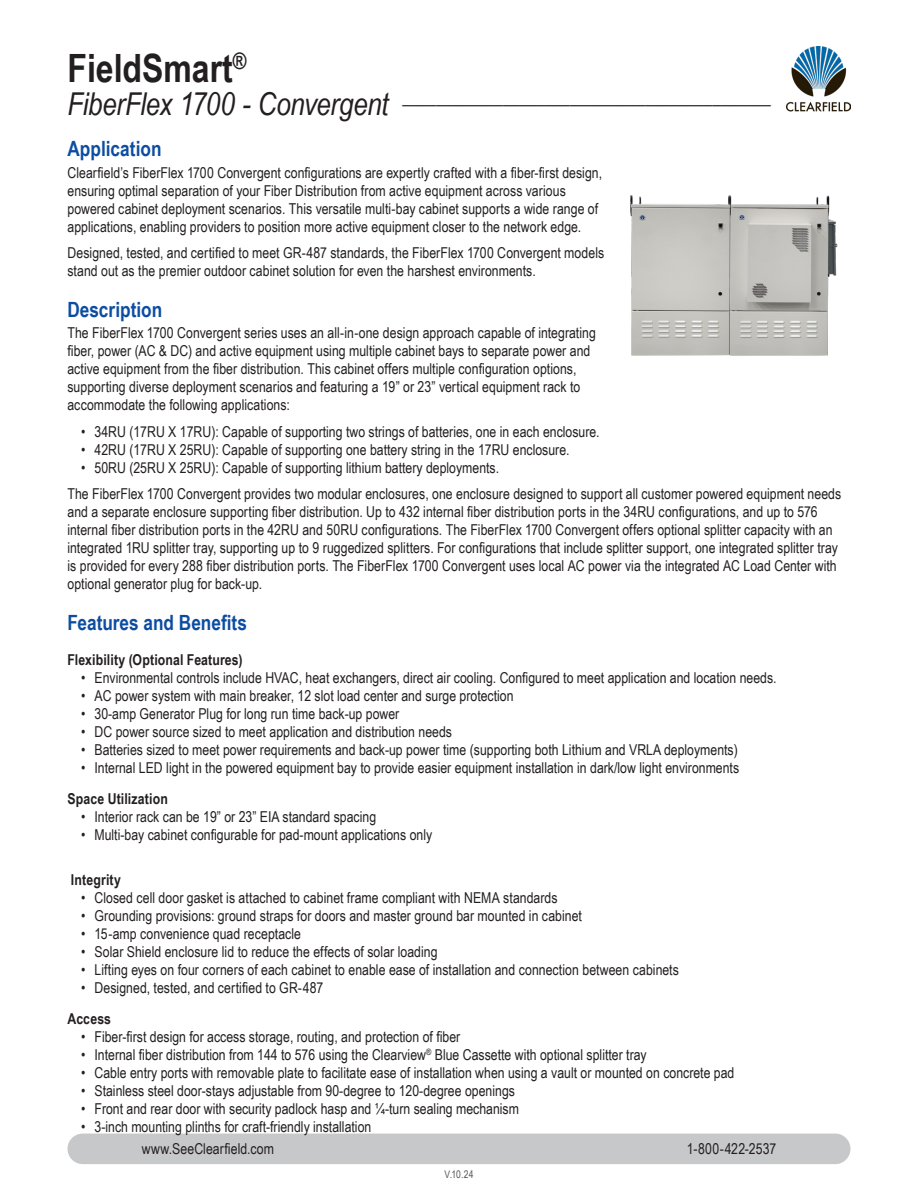
<style>
.page{position:relative;width:918px;height:1188px;background:#fff}
.page>*{position:absolute;margin:0;border:0;box-sizing:border-box;transform-origin:0 0}
.Left_Page_Product_Header{font:700 39px "Arial Narrow";color:#231f20}
.headers{font:700 21px "Arial Narrow";color:#0d4da1}
.Right_Page_Product_Name{font:italic 18.3px "Arial Narrow";color:#231f20}
.t1{font:15px/18px "Arial Narrow";color:#231f20}
.features_and_benefits_header{font:700 15px "Arial Narrow";letter-spacing:.01em;color:#231f20}
.t2{font:10.5px "Arial Narrow";color:#57585a}
.s1{font-size:31.5px}
</style>
<div class="page">
<img style="left:787px;top:46px;width:63px;height:66px">
<div style="left:67px;top:1134px;width:783px;height:30px;background:#c7c8ca;border-radius:15px"></div>
<img style="left:630px;top:195px;width:208px;height:161px">
<p class="Left_Page_Product_Header" style="left:68px;top:39px;width:181px">FieldSmart<sup>®</sup></p>
<p class="Right_Page_Product_Name" style="left:68px;top:85px;width:705px"><span class="s1">FiberFlex 1700 - Convergent</span> ____________________________________________</p>
<p class="headers" style="left:68px;top:133px;width:96px">Application</p>
<p class="t1" style="left:68px;top:163px;width:536px">Clearfield’s FiberFlex 1700 Convergent configurations are expertly crafted with a fiber-first design, ensuring optimal separation of your Fiber Distribution from active equipment across various powered cabinet deployment scenarios. This versatile multi-bay cabinet supports a wide range of applications, enabling providers to position more active equipment closer to the network edge.</p>
<p class="t1" style="left:68px;top:243px;width:538px">Designed, tested, and certified to meet GR-487 standards, the FiberFlex 1700 Convergent models stand out as the premier outdoor cabinet solution for even the harshest environments.</p>
<p class="headers" style="left:68px;top:293px;width:96px">Description</p>
<p class="t1" style="left:68px;top:323px;width:530px">The FiberFlex 1700 Convergent series uses an all-in-one design approach capable of integrating fiber, power (AC &amp; DC) and active equipment using multiple cabinet bays to separate power and active equipment from the fiber distribution. This cabinet offers multiple configuration options, supporting diverse deployment scenarios and featuring a 19” or 23” vertical equipment rack to accommodate the following applications:</p>
<p class="t1" style="left:81px;top:422px;width:520px">• 34RU (17RU X 17RU): Capable of supporting two strings of batteries, one in each enclosure.</p>
<p class="t1" style="left:81px;top:440px;width:490px">• 42RU (17RU X 25RU): Capable of supporting one battery string in the 17RU enclosure.</p>
<p class="t1" style="left:81px;top:458px;width:420px">• 50RU (25RU X 25RU): Capable of supporting lithium battery deployments.</p>
<p class="t1" style="left:68px;top:484px;width:775px">The FiberFlex 1700 Convergent provides two modular enclosures, one enclosure designed to support all customer powered equipment needs and a separate enclosure supporting fiber distribution. Up to 432 internal fiber distribution ports in the 34RU configurations, and up to 576 internal fiber distribution ports in the 42RU and 50RU configurations. The FiberFlex 1700 Convergent offers optional splitter capacity with an integrated 1RU splitter tray, supporting up to 9 ruggedized splitters. For configurations that include splitter support, one integrated splitter tray is provided for every 288 fiber distribution ports. The FiberFlex 1700 Convergent uses local AC power via the integrated AC Load Center with optional generator plug for back-up.</p>
<p class="headers" style="left:68px;top:607px;width:181px">Features and Benefits</p>
<p class="features_and_benefits_header" style="left:68px;top:648px;width:177px">Flexibility (Optional Features)</p>
<p class="t1" style="left:81px;top:668px;width:697px">• Environmental controls include HVAC, heat exchangers, direct air cooling. Configured to meet application and location needs.</p>
<p class="t1" style="left:81px;top:686px;width:434px">• AC power system with main breaker, 12 slot load center and surge protection</p>
<p class="t1" style="left:81px;top:704px;width:320px">• 30-amp Generator Plug for long run time back-up power</p>
<p class="t1" style="left:81px;top:722px;width:373px">• DC power source sized to meet application and distribution needs</p>
<p class="t1" style="left:81px;top:740px;width:658px">• Batteries sized to meet power requirements and back-up power time (supporting both Lithium and VRLA deployments)</p>
<p class="t1" style="left:81px;top:758px;width:660px">• Internal LED light in the powered equipment bay to provide easier equipment installation in dark/low light environments</p>
<p class="features_and_benefits_header" style="left:68px;top:787px;width:102px">Space Utilization</p>
<p class="t1" style="left:81px;top:807px;width:297px">• Interior rack can be 19” or 23” EIA standard spacing</p>
<p class="t1" style="left:81px;top:825px;width:353px">• Multi-bay cabinet configurable for pad-mount applications only</p>
<p class="features_and_benefits_header" style="left:71px;top:868px;width:52px">Integrity</p>
<p class="t1" style="left:81px;top:888px;width:478px">• Closed cell door gasket is attached to cabinet frame compliant with NEMA standards</p>
<p class="t1" style="left:81px;top:906px;width:502px">• Grounding provisions: ground straps for doors and master ground bar mounted in cabinet</p>
<p class="t1" style="left:81px;top:924px;width:222px">• 15-amp convenience quad receptacle</p>
<p class="t1" style="left:81px;top:942px;width:358px">• Solar Shield enclosure lid to reduce the effects of solar loading</p>
<p class="t1" style="left:81px;top:960px;width:599px">• Lifting eyes on four corners of each cabinet to enable ease of installation and connection between cabinets</p>
<p class="t1" style="left:81px;top:978px;width:244px">• Designed, tested, and certified to GR-487</p>
<p class="features_and_benefits_header" style="left:68px;top:1008px;width:45px">Access</p>
<p class="t1" style="left:81px;top:1027px;width:381px">• Fiber-first design for access storage, routing, and protection of fiber</p>
<p class="t1" style="left:81px;top:1045px;width:567px">• Internal fiber distribution from 144 to 576 using the Clearview<sup>®</sup> Blue Cassette with optional splitter tray</p>
<p class="t1" style="left:81px;top:1063px;width:655px">• Cable entry ports with removable plate to facilitate ease of installation when using a vault or mounted on concrete pad</p>
<p class="t1" style="left:81px;top:1081px;width:435px">• Stainless steel door-stays adjustable from 90-degree to 120-degree openings</p>
<p class="t1" style="left:81px;top:1099px;width:440px">• Front and rear door with security padlock hasp and ¼-turn sealing mechanism</p>
<p class="t1" style="left:81px;top:1117px;width:292px">• 3-inch mounting plinths for craft-friendly installation</p>
<p class="t1" style="left:142px;top:1139px;width:134px">www.SeeClearfield.com</p>
<p class="t1" style="left:687px;top:1139px;width:91px">1-800-422-2537</p>
<p class="t2" style="left:444px;top:1167px;width:31px">V.10.24</p>
</div>
